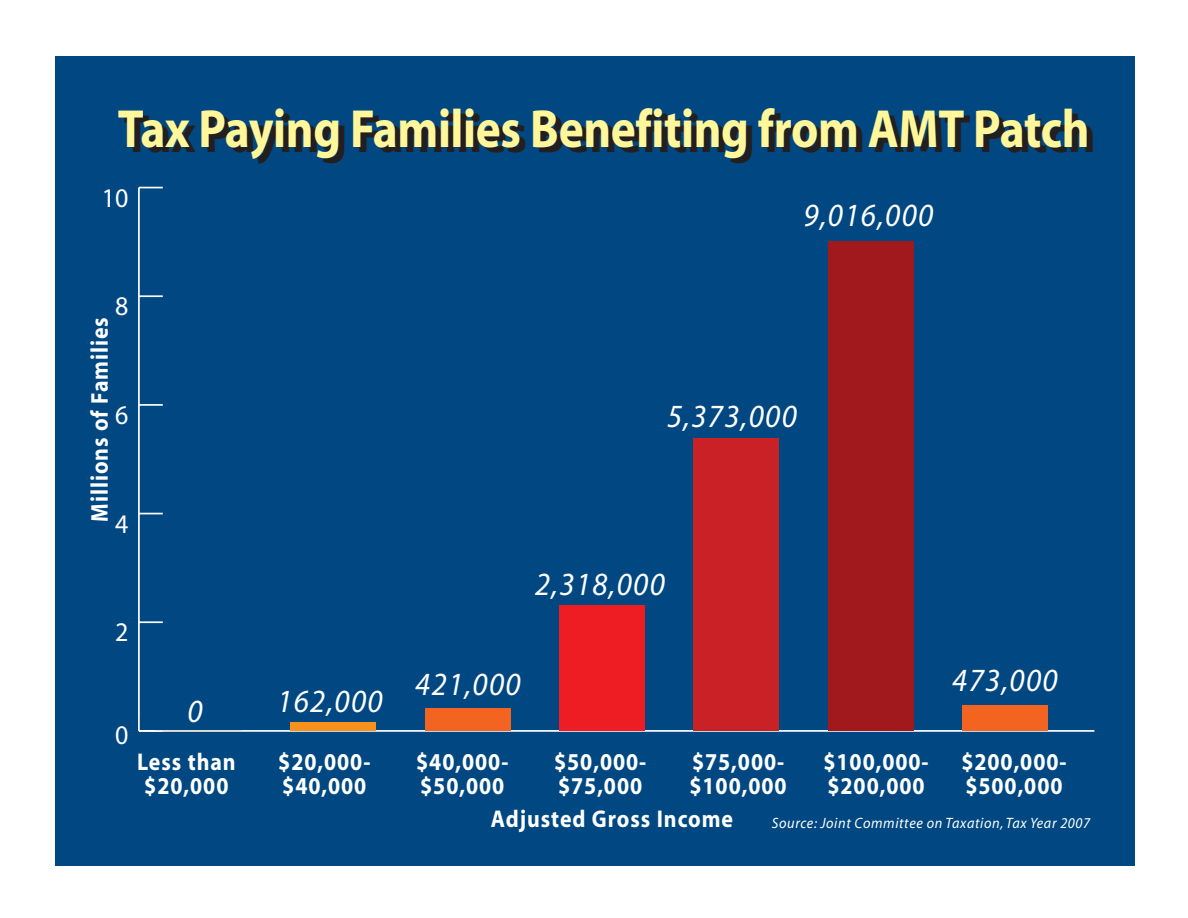
<style>
.page{position:relative;width:1188px;height:918px;background:#fff}
.page>*{position:absolute;margin:0;border:0;box-sizing:border-box;transform-origin:0 0}
.t1{font:700 54px "Myriad";letter-spacing:-.01em;color:#fff79a;scale:.88 1}
.t2{font:italic 32.4px "Myriad";letter-spacing:.045em;color:#fff;scale:.95 1}
.t3{font:27px "Myriad";color:#fff;scale:.96 1}
.t4{font:700 24.3px/24.3px "Myriad";letter-spacing:.045em;color:#fff;scale:.9 1}
.t5{font:italic 15px "Myriad";letter-spacing:.045em;color:#fff;scale:.95 1}
</style>
<div class="page">
<div style="left:55px;top:56px;width:1080px;height:810px;background:#014882"></div>
<hr style="left:139px;top:730px;width:955px;height:2px;background:#fff">
<hr style="left:138px;top:188px;width:2px;height:543px;background:#fff">
<hr style="left:139px;top:621px;width:24px;height:2px;background:#fff">
<svg style="left:140px;top:513px;width:23px;height:1px"></svg>
<hr style="left:139px;top:404px;width:24px;height:2px;background:#fff">
<hr style="left:139px;top:295px;width:24px;height:2px;background:#fff">
<svg style="left:139px;top:187px;width:24px;height:1px"></svg>
<div style="left:290px;top:722px;width:86px;height:9px;background:#f7931d"></div>
<div style="left:425px;top:708px;width:86px;height:23px;background:#f36421"></div>
<div style="left:559px;top:605px;width:86px;height:126px;background:#ee1d23"></div>
<div style="left:693px;top:439px;width:86px;height:292px;background:#ca2127"></div>
<div style="left:828px;top:241px;width:86px;height:490px;background:#a1191c"></div>
<div style="left:962px;top:705px;width:86px;height:26px;background:#f36421"></div>
<h1 class="t1" style="left:118px;top:101px;width:1106px">Tax Paying Families Benefiting from AMT Patch</h1>
<p class="t3" style="left:102px;top:184px;width:29px">10</p>
<h2 class="t2" style="left:804px;top:199px;width:138px">9,016,000</h2>
<p class="t3" style="left:115px;top:293px;width:15px">8</p>
<p class="t4" style="left:88px;top:522px;width:229px;rotate:-90deg">Millions of Families</p>
<p class="t3" style="left:115px;top:402px;width:15px">6</p>
<p class="t3" style="left:115px;top:510px;width:15px">4</p>
<h2 class="t2" style="left:667px;top:400px;width:138px">5,373,000</h2>
<p class="t3" style="left:115px;top:619px;width:15px">2</p>
<h2 class="t2" style="left:535px;top:568px;width:138px">2,318,000</h2>
<p class="t3" style="left:115px;top:722px;width:15px">0</p>
<h2 class="t2" style="left:952px;top:664px;width:112px">473,000</h2>
<h2 class="t2" style="left:415px;top:668px;width:112px">421,000</h2>
<h2 class="t2" style="left:277px;top:685px;width:112px">162,000</h2>
<h2 class="t2" style="left:187px;top:695px;width:17px">0</h2>
<p class="t4" style="left:137px;top:750px;width:111px">Less than $20,000</p>
<p class="t4" style="left:278px;top:750px;width:104px">$20,000- $40,000</p>
<p class="t4" style="left:416px;top:750px;width:104px">$40,000- $50,000</p>
<p class="t4" style="left:554px;top:750px;width:104px">$50,000- $75,000</p>
<p class="t4" style="left:689px;top:750px;width:110px">$75,000- $100,000</p>
<p class="t4" style="left:823px;top:750px;width:118px">$100,000- $200,000</p>
<p class="t4" style="left:961px;top:750px;width:118px">$200,000- $500,000</p>
<p class="t4" style="left:491px;top:807px;width:271px">Adjusted Gross Income</p>
<p class="t5" style="left:772px;top:815px;width:337px">Source: Joint Committee on Taxation, Tax Year 2007</p>
</div>
